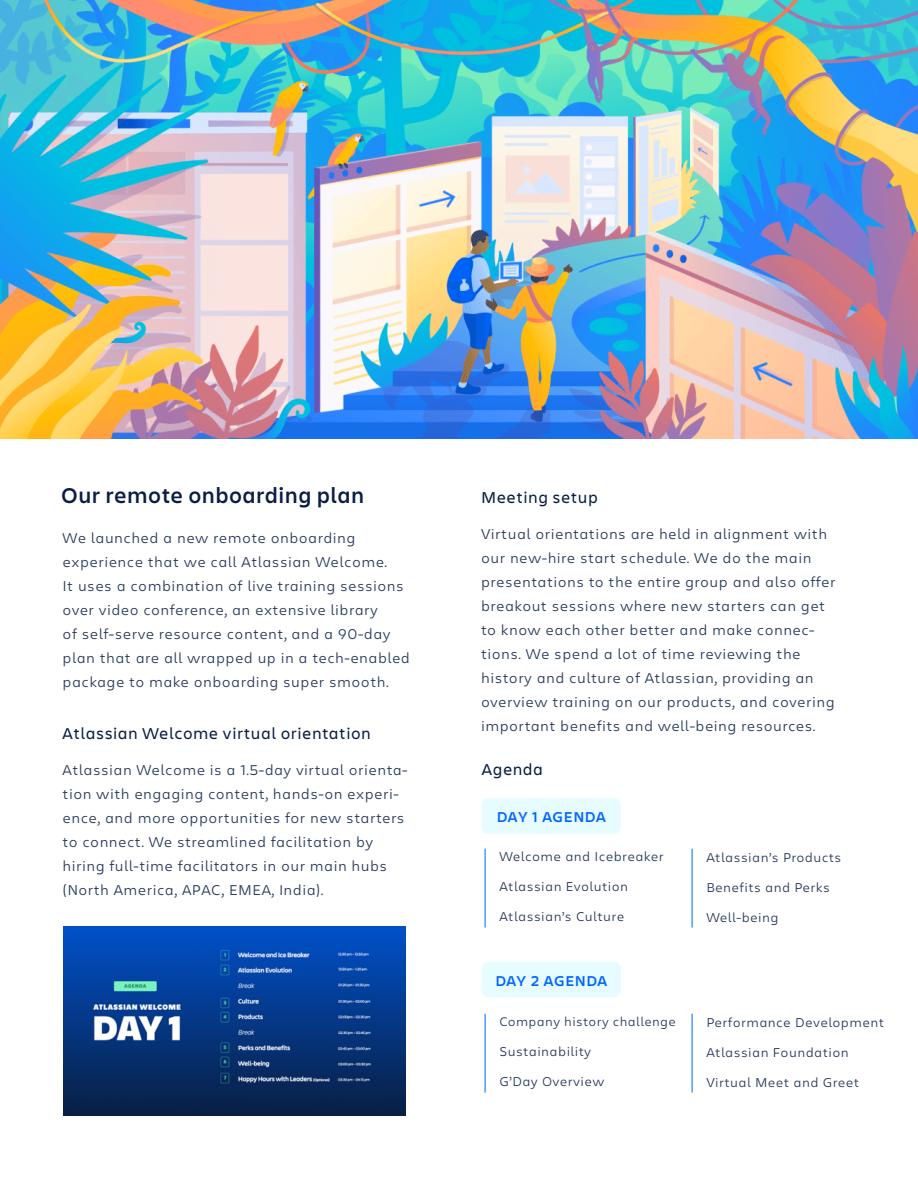
<style>
.page{position:relative;width:918px;height:1188px;background:#fff}
.page>*{position:absolute;margin:0;border:0;box-sizing:border-box;transform-origin:0 0}
.t1{font:600 22.5px "Charlie Display";letter-spacing:.05em;color:#091e42}
.t2{font:16.5px "Charlie Display";letter-spacing:.07em;color:#091e42}
.t3{font:300 15px/24px "Charlie Text";letter-spacing:.03em;color:#253858}
.t4{font:600 15px "Charlie Text";letter-spacing:.03em;color:#0065ff}
.t5{font:300 13.5px "Charlie Text";letter-spacing:.03em;color:#253858}
.t6{font:300 13.2px "Charlie Text";letter-spacing:.03em;color:#253858}
</style>
<div class="page">
<img style="left:0;top:0;width:918px;height:439px">
<div style="left:482px;top:798px;width:139px;height:36px;background:#e6fcff;border-radius:7px"></div>
<img style="left:64px;top:926px;width:342px;height:190px">
<hr style="left:484px;top:849px;width:2px;height:79px;background:#4c9aff">
<hr style="left:691px;top:849px;width:2px;height:79px;background:#4c9aff">
<hr style="left:484px;top:1014px;width:2px;height:79px;background:#4c9aff">
<hr style="left:691px;top:1014px;width:2px;height:79px;background:#4c9aff">
<div style="left:482px;top:962px;width:139px;height:35px;background:#e6fcff;border-radius:7px"></div>
<h1 class="t1" style="left:62px;top:480px;width:304px">Our remote onboarding plan</h1>
<p class="t2" style="left:481px;top:486px;width:118px">Meeting setup</p>
<p class="t3" style="left:481px;top:521px;width:356px">Virtual orientations are held in alignment with our new-hire start schedule. We do the main presentations to the entire group and also offer breakout sessions where new starters can get to know each other better and make connec&shy;tions. We spend a lot of time reviewing the history and culture of Atlassian, providing an overview training on our products, and covering important benefits and well-being resources.</p>
<p class="t3" style="left:63px;top:525px;width:349px">We launched a new remote onboarding experience that we call Atlassian Welcome.<br>It uses a combination of live training sessions over video conference, an extensive library<br>of self-serve resource content, and a 90-day plan that are all wrapped up in a tech-enabled package to make onboarding super smooth.</p>
<p class="t2" style="left:63px;top:722px;width:309px">Atlassian Welcome virtual orientation</p>
<p class="t3" style="left:63px;top:757px;width:347px">Atlassian Welcome is a 1.5-day virtual orienta&shy;tion with engaging content, hands-on experi&shy;ence, and more opportunities for new starters to connect. We streamlined facilitation by hiring full-time facilitators in our main hubs (North America, APAC, EMEA, India).</p>
<p class="t2" style="left:482px;top:758px;width:63px">Agenda</p>
<p class="t4" style="left:497px;top:806px;width:111px">DAY 1 AGENDA</p>
<p class="t5" style="left:499px;top:847px;width:166px">Welcome and Icebreaker</p>
<p class="t5" style="left:499px;top:877px;width:130px">Atlassian Evolution</p>
<p class="t5" style="left:499px;top:907px;width:126px">Atlassian’s Culture</p>
<p class="t5" style="left:706px;top:848px;width:136px">Atlassian’s Products</p>
<p class="t5" style="left:706px;top:878px;width:125px">Benefits and Perks</p>
<p class="t5" style="left:706px;top:908px;width:74px">Well-being</p>
<p class="t4" style="left:495px;top:970px;width:113px">DAY 2 AGENDA</p>
<p class="t6" style="left:499px;top:1012px;width:178px">Company history challenge</p>
<p class="t5" style="left:499px;top:1042px;width:93px">Sustainability</p>
<p class="t5" style="left:499px;top:1072px;width:106px">G’Day Overview</p>
<p class="t5" style="left:706px;top:1013px;width:179px">Performance Development</p>
<p class="t5" style="left:706px;top:1043px;width:144px">Atlassian Foundation</p>
<p class="t5" style="left:706px;top:1073px;width:154px">Virtual Meet and Greet</p>
</div>
